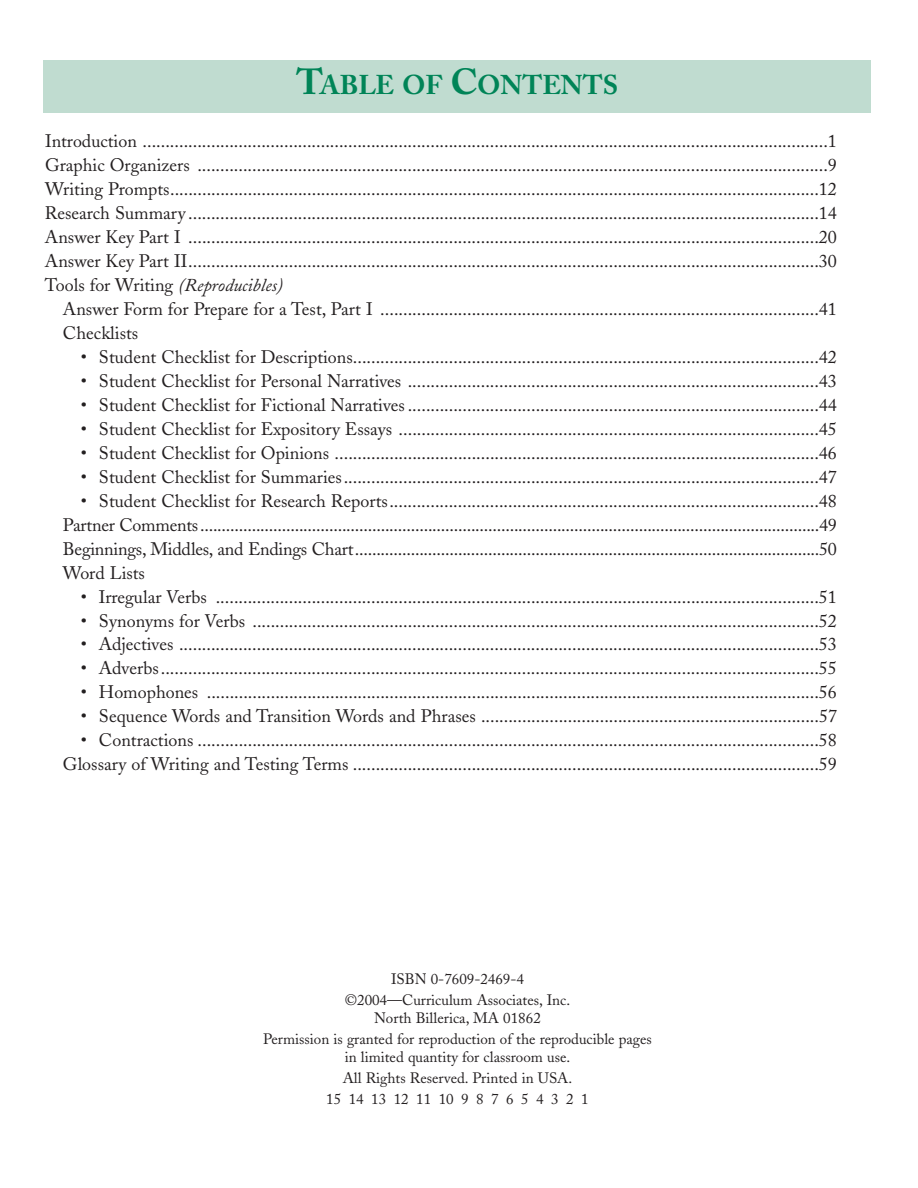
<style>
.page{position:relative;width:918px;height:1188px;background:#fff}
.page>*{position:absolute;margin:0;border:0;box-sizing:border-box;transform-origin:0 0}
.t1{font:700 27px "Adobe Caslon";color:#008457}
.t2{font:18px/24px "Adobe Caslon";color:#231f20;text-align:justify}
.t3{font:15px/21px "Adobe Caslon";color:#231f20;text-align:center}
.s1{font-size:36px}
.s2{font-style:italic}
</style>
<div class="page">
<div style="left:44px;top:60px;width:828px;height:52px;background:#c0dcd0"></div>
<h1 class="t1" style="left:297px;top:74px;width:323px"><span class="s1">T</span>ABLE OF <span class="s1">C</span>ONTENTS</h1>
<p class="t2" style="left:45px;top:131px;width:793px">Introduction ......................................................................................................................................................1<br>Graphic Organizers ..........................................................................................................................................9<br>Writing Prompts..............................................................................................................................................12<br>Research Summary ..........................................................................................................................................14<br>Answer Key Part I ..........................................................................................................................................20<br>Answer Key Part II..........................................................................................................................................30<br>Tools for Writing <span class="s2">(Reproducibles)</span></p>
<p class="t2" style="left:63px;top:299px;width:775px">Answer Form for Prepare for a Test, Part I ................................................................................................41<br>Checklists</p>
<p class="t2" style="left:81px;top:347px;width:757px">• Student Checklist for Descriptions......................................................................................................42</p>
<p class="t2" style="left:81px;top:371px;width:757px">• Student Checklist for Personal Narratives ..........................................................................................43</p>
<p class="t2" style="left:81px;top:395px;width:757px">• Student Checklist for Fictional Narratives ..........................................................................................44</p>
<p class="t2" style="left:81px;top:419px;width:757px">• Student Checklist for Expository Essays ............................................................................................45</p>
<p class="t2" style="left:81px;top:443px;width:757px">• Student Checklist for Opinions ..........................................................................................................46</p>
<p class="t2" style="left:81px;top:467px;width:757px">• Student Checklist for Summaries........................................................................................................47</p>
<p class="t2" style="left:63px;top:491px;width:775px;text-indent:18px">• Student Checklist for Research Reports..............................................................................................48<br>Partner Comments................................................................................................................................................49<br>Beginnings, Middles, and Endings Chart............................................................................................................50<br>Word Lists</p>
<p class="t2" style="left:81px;top:587px;width:757px">• Irregular Verbs ....................................................................................................................................51</p>
<p class="t2" style="left:81px;top:611px;width:757px">• Synonyms for Verbs ............................................................................................................................52</p>
<p class="t2" style="left:81px;top:635px;width:757px">• Adjectives ............................................................................................................................................53</p>
<p class="t2" style="left:81px;top:659px;width:757px">• Adverbs................................................................................................................................................55</p>
<p class="t2" style="left:81px;top:683px;width:757px">• Homophones ......................................................................................................................................56</p>
<p class="t2" style="left:81px;top:707px;width:758px">• Sequence Words and Transition Words and Phrases ..........................................................................57</p>
<p class="t2" style="left:63px;top:731px;width:775px;text-align:right">• Contractions ........................................................................................................................................58<br>Glossary of Writing and Testing Terms ......................................................................................................59</p>
<p class="t3" style="left:345px;top:971px;width:227px">ISBN 0-7609-2469-4 ©2004—Curriculum Associates, Inc.</p>
<p class="t3" style="left:263px;top:1010px;width:390px">North Billerica, MA 01862<br>Permission is granted for reproduction of the reproducible pages</p>
<p class="t3" style="left:326px;top:1049px;width:264px">in limited quantity for classroom use.<br>All Rights Reserved. Printed in USA.<br>151413121110987654321</p>
</div>
